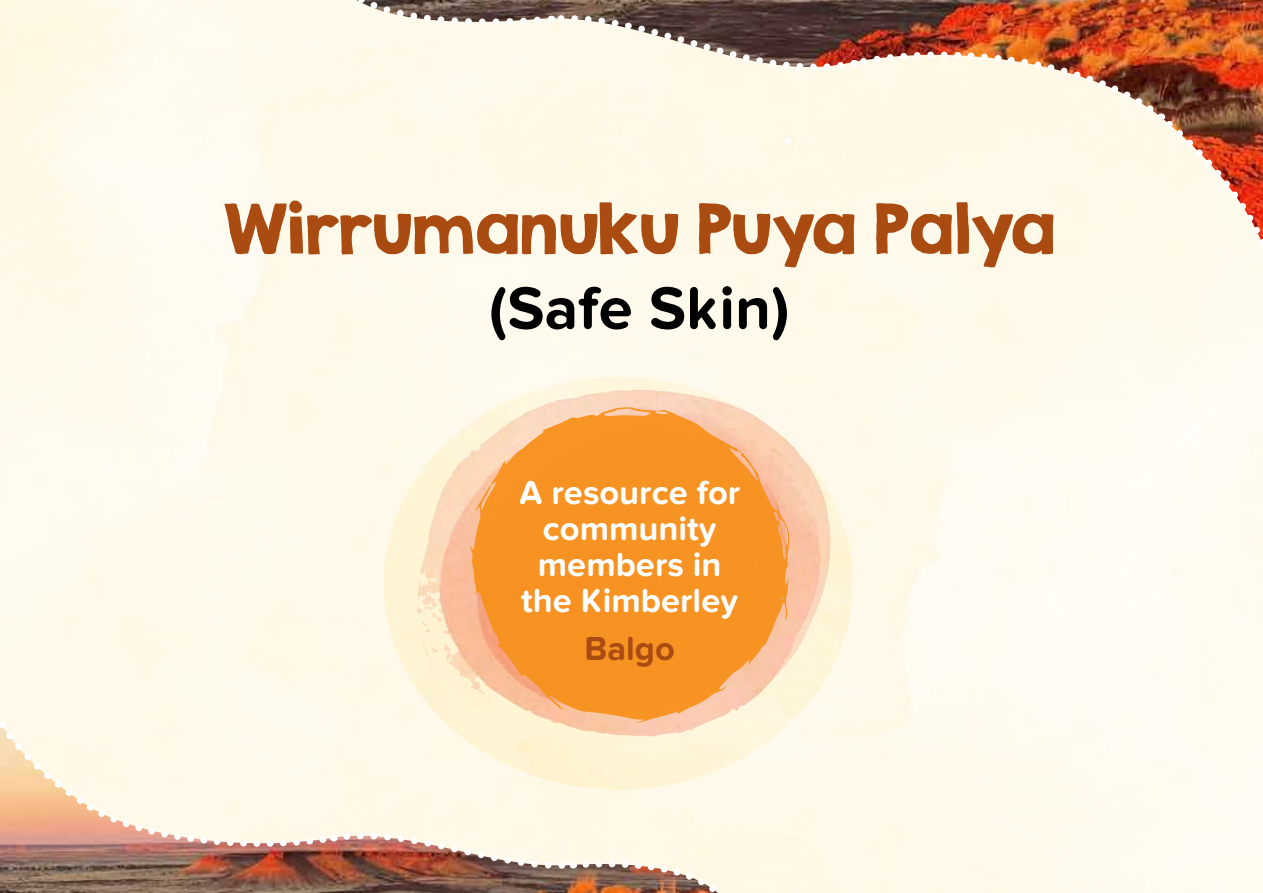
<style>
.page{position:relative;width:1263px;height:893px;background:#fff}
.page>*{position:absolute;margin:0;border:0;box-sizing:border-box;transform-origin:0 0}
.t1{font:62.1px "KG Second Chances Solid";color:#aa4b12}
.t2{font:700 62.1px "Proxima Nova Soft";color:#000}
.t3{font:700 34.5px/36px "Proxima Nova Soft";color:#fff;text-align:center}
.t4{font:700 34.5px "Proxima Nova Soft";color:#aa4b12}
</style>
<div class="page">
<img style="left:417px;top:390px;width:228px;height:293px">
<svg style="left:470px;top:407px;width:320px;height:316px;background:#f7a042"></svg>
<img style="left:356px;top:0;width:907px;height:245px">
<img style="left:551px;top:12px;width:712px;height:300px">
<svg style="left:337px;top:0;width:207px;height:29px;background:#afa298"></svg>
<svg style="left:0;top:683px;width:734px;height:210px;background:#e7d2bb"></svg>
<h1 class="t1" style="left:223px;top:189px;width:834px">Wirrumanuku Puya Palya</h1>
<h1 class="t2" style="left:489px;top:272px;width:302px">(Safe Skin)</h1>
<p class="t3" style="left:519px;top:476px;width:223px">A resource for community members in the Kimberley</p>
<p class="t4" style="left:584px;top:629px;width:92px">Balgo</p>
</div>
